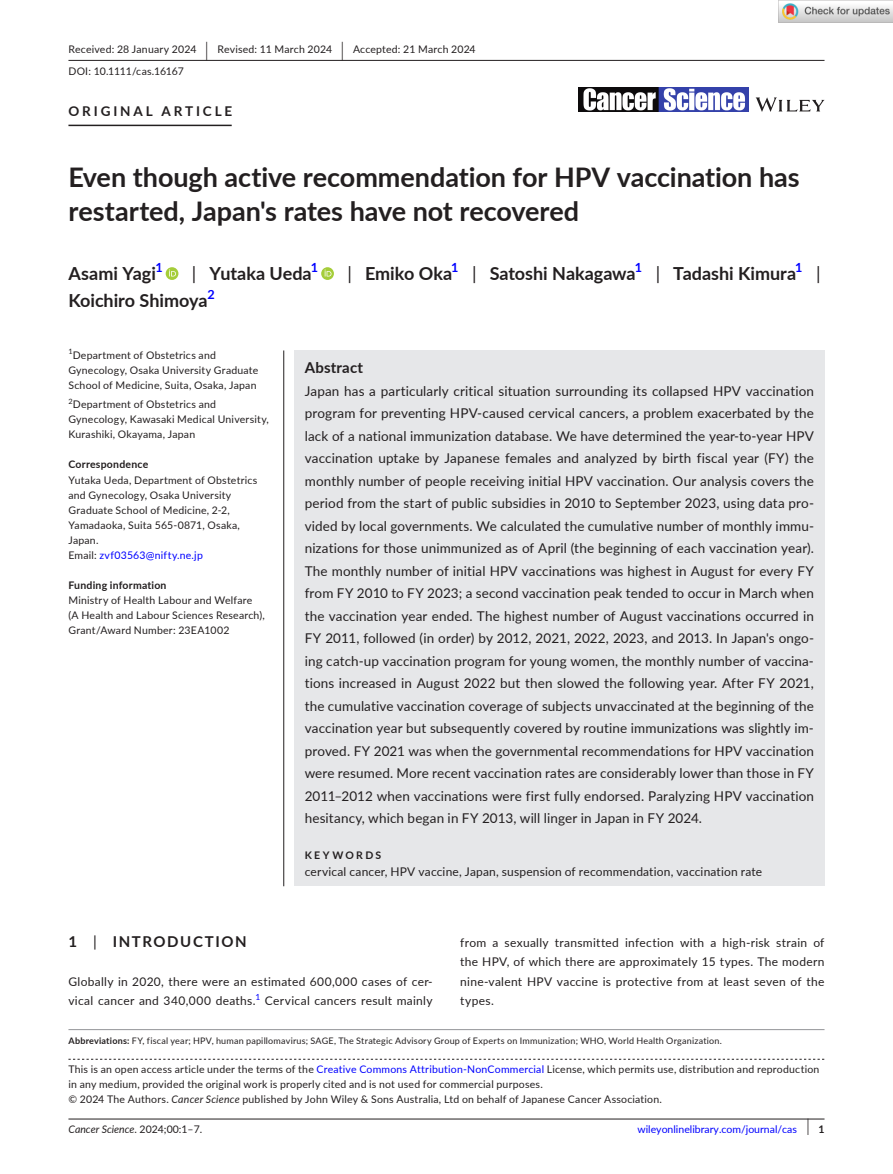
<style>
.page{position:relative;width:893px;height:1174px;background:#fff}
.page>*{position:absolute;margin:0;border:0;box-sizing:border-box;transform-origin:0 0}
.t1{font:700 27px/34.5px "Lato";letter-spacing:-.005em;color:#231f20}
.t2{font:700 18px "Lato";letter-spacing:-.005em;color:#231f20}
.t3{font:18px "Lato";color:#231f20}
.t4{font:700 15px "Lato";letter-spacing:.1em;color:#231f20}
.t5{font:700 15px "Lato";letter-spacing:.015em;color:#231f20}
.t6{font:13.5px/22.5px "Lato";letter-spacing:.01em;color:#231f20;text-align:justify}
.t7{font:700 13.5px "Lato";letter-spacing:.215em;color:#231f20}
.t8{font:700 12.6px "Lato";color:#00f}
.t9{font:12px/19.5px "Lato";letter-spacing:.02em;color:#231f20}
.t10{font:10.5px/15px "Lato";letter-spacing:.02em;color:#231f20}
.t11{font:10.5px "Lato";color:#00f}
.t12{font:700 10.5px "Lato";letter-spacing:.02em;color:#231f20}
.t13{font:italic 10.5px "Lato";color:#231f20}
.t14{font:700 10.5px "Lato";letter-spacing:.22em;color:#231f20}
.t15{font:9px "Lato";letter-spacing:.025em;color:#231f20}
.t16{font:7.35px "Lato";color:#231f20}
.s1{font-size:19.65px}
.s2{font-weight:400}
.s3{color:#00f}
.s4{font-weight:700}
.s5{font-style:italic}
.s6{font-style:normal}
.s7{font-size:17.4px;color:#231f20}
.s8{font-weight:700;color:#231f20}
</style>
<div class="page">
<hr style="left:68px;top:1118px;width:756px;height:1px;background:#231f20">
<svg style="left:756px;top:97px;width:68px;height:15px"></svg>
<img style="left:578px;top:88px;width:170px;height:24px">
<hr style="left:68px;top:60px;width:756px;height:1px;background:#231f20">
<hr style="left:68px;top:125px;width:164px;height:1px;background:#231f20">
<svg style="left:166px;top:267px;width:12px;height:13px"></svg>
<svg style="left:169px;top:269px;width:7px;height:7px"></svg>
<svg style="left:321px;top:267px;width:13px;height:13px"></svg>
<svg style="left:325px;top:269px;width:6px;height:7px"></svg>
<svg style="left:68px;top:1058px;width:756px;height:1px"></svg>
<hr style="left:68px;top:1029px;width:756px;height:1px;background:#939598">
<div style="left:294px;top:350px;width:530px;height:536px;background:#e6e7e9"></div>
<hr style="left:283px;top:350px;width:1px;height:536px;background:#231f20">
<img style="left:779px;top:0;width:114px;height:23px">
<p class="t10" style="left:68px;top:38px;width:409px;line-height:21.8px">Received: 28 January 2024 <span class="s1">|</span> Revised: 11 March 2024 <span class="s1">|</span> Accepted: 21 March 2024<br>DOI: 10.1111/cas.16167</p>
<p class="t7" style="left:68px;top:101px;width:165px">ORIGINAL ARTICLE</p>
<h1 class="t1" style="left:68px;top:159px;width:733px">Even though active recommendation for HPV vaccination has restarted, Japan's rates have not recovered</h1>
<h2 class="t2" style="left:68px;top:260px;width:89px">Asami Yagi</h2>
<p class="t8" style="left:155px;top:258px;width:9px">1</p>
<h2 class="t2" style="left:192px;top:260px;width:121px"><span class="s2">|</span> Yutaka Ueda</h2>
<p class="t8" style="left:311px;top:258px;width:9px">1</p>
<h2 class="t2" style="left:347px;top:260px;width:106px"><span class="s2">|</span> Emiko Oka</h2>
<p class="t8" style="left:451px;top:258px;width:9px">1</p>
<h2 class="t2" style="left:472px;top:260px;width:165px"><span class="s2">|</span> Satoshi Nakagawa</h2>
<p class="t8" style="left:635px;top:258px;width:9px">1</p>
<h2 class="t2" style="left:656px;top:260px;width:142px"><span class="s2">|</span> Tadashi Kimura</h2>
<p class="t8" style="left:795px;top:258px;width:9px">1</p>
<h2 class="t3" style="left:816px;top:260px;width:6px">|</h2>
<h2 class="t2" style="left:68px;top:287px;width:141px">Koichiro Shimoya</h2>
<p class="t8" style="left:208px;top:285px;width:9px">2</p>
<p class="t16" style="left:68px;top:346px;width:6px">1</p>
<p class="t10" style="left:68px;top:347px;width:191px;text-indent:4px">Department of Obstetrics and<br>Gynecology, Osaka University Graduate<br>School of Medicine, Suita, Osaka, Japan</p>
<p class="t16" style="left:68px;top:396px;width:6px">2</p>
<p class="t10" style="left:68px;top:397px;width:202px;text-indent:4px">Department of Obstetrics and<br>Gynecology, Kawasaki Medical University,<br>Kurashiki, Okayama, Japan</p>
<p class="t12" style="left:68px;top:457px;width:81px">Correspondence</p>
<p class="t10" style="left:68px;top:472px;width:190px">Yutaka Ueda, Department of Obstetrics and Gynecology, Osaka University<br>Graduate School of Medicine, 2-2,<br>Yamadaoka, Suita 565-0871, Osaka,<br>Japan.<br>Email: <span class="s3">zvf03563@nifty.ne.jp</span></p>
<p class="t12" style="left:68px;top:577px;width:100px">Funding information</p>
<p class="t10" style="left:68px;top:592px;width:198px">Ministry of Health Labour and Welfare (A Health and Labour Sciences Research),<br>Grant/Award Number: 23EA1002</p>
<p class="t5" style="left:305px;top:356px;width:60px">Abstract</p>
<p class="t6" style="left:305px;top:379px;width:511px">Japan has a particularly critical situation surrounding its collapsed HPV vaccination program for preventing HPV-caused cervical cancers, a problem exacerbated by the lack of a national immunization database. We have determined the year-to-year HPV vaccination uptake by Japanese females and analyzed by birth fiscal year (FY) the monthly number of people receiving initial HPV vaccination. Our analysis covers the period from the start of public subsidies in 2010 to September 2023, using data pro&shy;vided by local governments. We calculated the cumulative number of monthly immu&shy;nizations for those unimmunized as of April (the beginning of each vaccination year).<br>The monthly number of initial HPV vaccinations was highest in August for every FY from FY 2010 to FY 2023; a second vaccination peak tended to occur in March when the vaccination year ended. The highest number of August vaccinations occurred in FY 2011, followed (in order) by 2012, 2021, 2022, 2023, and 2013. In Japan's ongo&shy;ing catch-up vaccination program for young women, the monthly number of vaccina&shy;tions increased in August 2022 but then slowed the following year. After FY 2021, the cumulative vaccination coverage of subjects unvaccinated at the beginning of the vaccination year but subsequently covered by routine immunizations was slightly im&shy;proved. FY 2021 was when the governmental recommendations for HPV vaccination were resumed. More recent vaccination rates are considerably lower than those in FY 2011–2012 when vaccinations were first fully endorsed. Paralyzing HPV vaccination hesitancy, which began in FY 2013, will linger in Japan in FY 2024.</p>
<p class="t14" style="left:305px;top:847px;width:78px">KEYWORDS</p>
<p class="t9" style="left:305px;top:861px;width:459px">cervical cancer, HPV vaccine, Japan, suspension of recommendation, vaccination rate</p>
<p class="t4" style="left:68px;top:930px;width:180px">1 <span class="s2">|</span> INTRODUCTION</p>
<p class="t9" style="left:68px;top:971px;width:366px">Globally in 2020, there were an estimated 600,000 cases of cer&shy;vical cancer and 340,000 deaths.<sup>1</sup> Cervical cancers result mainly</p>
<p class="t9" style="left:460px;top:932px;width:366px;text-align:justify">from a sexually transmitted infection with a high-risk strain of the HPV, of which there are approximately 15 types. The modern nine-valent HPV vaccine is protective from at least seven of the types.</p>
<p class="t15" style="left:68px;top:1033px;width:655px"><span class="s4">Abbreviations:</span> FY, fiscal year; HPV, human papillomavirus; SAGE, The Strategic Advisory Group of Experts on Immunization; WHO, World Health Organization.</p>
<p class="t10" style="left:68px;top:1061px;width:752px">This is an open access article under the terms of the <span class="s3">Creative Commons Attribution-NonCommercial</span> License, which permits use, distribution and reproduction in any medium, provided the original work is properly cited and is not used for commercial purposes.<br>© 2024 The Authors. <span class="s5">Cancer Science</span> published by John Wiley &amp; Sons Australia, Ltd on behalf of Japanese Cancer Association.</p>
<p class="t13" style="left:68px;top:1121px;width:135px">Cancer Science. <span class="s6">2024;00:1–7.</span></p>
<p class="t11" style="left:637px;top:1121px;width:189px">wileyonlinelibrary.com/journal/cas <span class="s7">|</span> <span class="s8">1</span></p>
</div>
